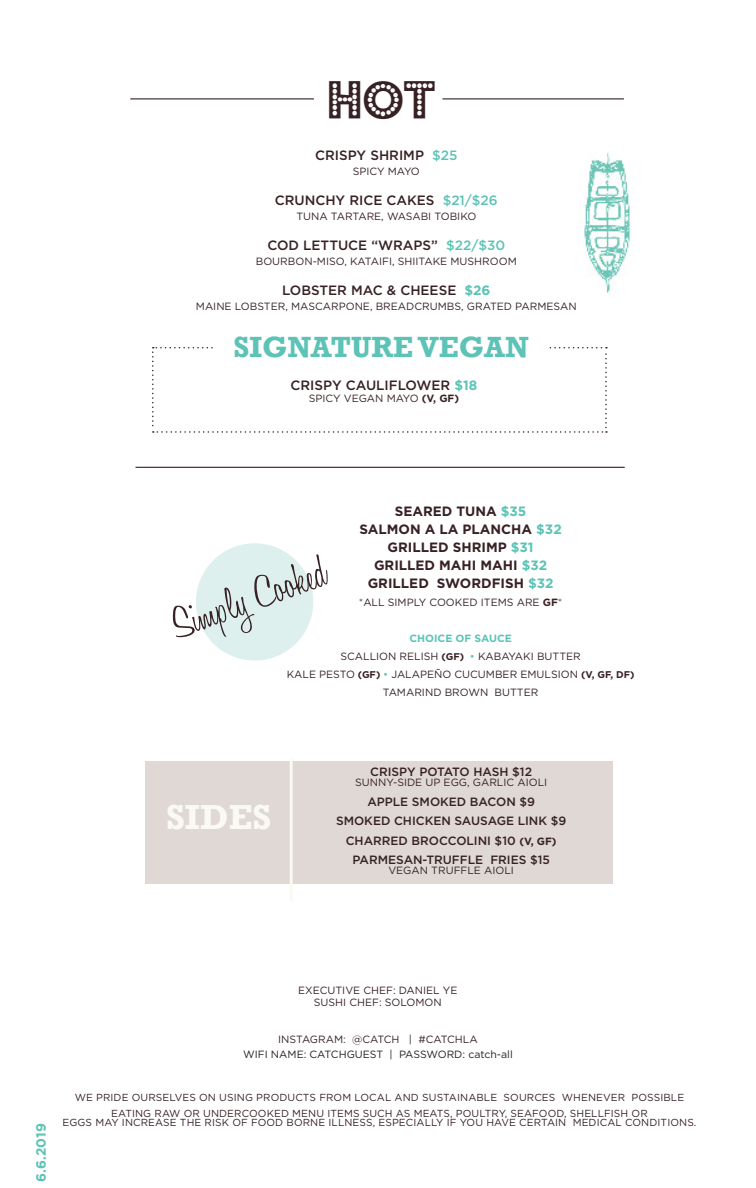
<style>
.page{position:relative;width:756px;height:1188px;background:#fff}
.page>*{position:absolute;margin:0;border:0;box-sizing:border-box;transform-origin:0 0}
.t1{font:300 46.05px "Honey Script";color:#372124}
.Heading_1{font:45px "Budmo Jiggler";color:#372124}
.t2{font:700 35.7px "Rockwell";color:#fbfaf2}
.t3{font:700 30px "Rockwell";color:#5cc3b6}
.Heading_1-2{font:500 13.5px "Gotham HTF";color:#372124}
.t4{font:700 13.5px/18px "Gotham HTF";color:#372124;text-align:center}
.t5{font:700 13.5px "Gotham HTF";color:#5cc3b6}
.t6{font:500 12px "Gotham HTF";color:#372124}
.Heading_1-3{font:10.5px "Gotham HTF";color:#372124}
.t7{font:10.5px "Gotham HTF";color:#231f20}
.t8{font:700 10.5px "Gotham HTF";color:#5cc3b6}
.t9{font:10.2px "Gotham HTF";letter-spacing:.01em;color:#372124}
.s1{color:#5cc3b6}
.s2{font-weight:700;color:#5cc3b6}
.s3{font-weight:700}
.s4{font-weight:300}
.s5{font-weight:700;font-size:9.75px;color:#372023}
.s6{font-weight:700;font-size:10.5px}
</style>
<div class="page">
<img style="left:584px;top:153px;width:47px;height:140px">
<hr style="left:130px;top:98px;width:184px;height:1px;background:#372124">
<hr style="left:442px;top:98px;width:182px;height:1px;background:#372124">
<hr style="left:136px;top:467px;width:489px;height:1px;background:#372124">
<div style="left:145px;top:761px;width:468px;height:122px;background:#dfd8d5"></div>
<hr style="left:290px;top:759px;width:3px;height:142px;background:#fbfaf2">
<div style="left:197px;top:544px;width:116px;height:116px;background:#ddf0ed;border-radius:50%"></div>
<svg style="left:152px;top:347px;width:455px;height:86px"></svg>
<div style="left:215px;top:336px;width:333px;height:25px;background:#fff"></div>
<p class="Heading_1" style="left:327px;top:75px;width:110px">HOT</p>
<p class="Heading_1-2" style="left:315px;top:147px;width:144px">CRISPY SHRIMP <span class="s1">$25</span></p>
<p class="Heading_1-3" style="left:353px;top:165px;width:69px">SPICY MAYO</p>
<p class="Heading_1-2" style="left:275px;top:192px;width:224px">CRUNCHY RICE CAKES <span class="s1">$21/$26</span></p>
<p class="Heading_1-3" style="left:296px;top:210px;width:181px">TUNA TARTARE, WASABI TOBIKO</p>
<p class="Heading_1-2" style="left:267px;top:237px;width:239px">COD LETTUCE “WRAPS” <span class="s1">$22/$30</span></p>
<p class="Heading_1-3" style="left:256px;top:255px;width:263px">BOURBON-MISO, KATAIFI, SHIITAKE MUSHROOM</p>
<p class="Heading_1-2" style="left:282px;top:282px;width:210px">LOBSTER MAC &amp; CHEESE <span class="s2">$26</span></p>
<p class="Heading_1-3" style="left:196px;top:300px;width:382px">MAINE LOBSTER, MASCARPONE, BREADCRUMBS, GRATED PARMESAN</p>
<p class="t3" style="left:233px;top:329px;width:297px">SIGNATURE VEGAN</p>
<p class="Heading_1-2" style="left:291px;top:378px;width:188px">CRISPY CAULIFLOWER <span class="s2">$18</span></p>
<p class="Heading_1-3" style="left:309px;top:393px;width:152px">SPICY VEGAN MAYO <span class="s3">(V, GF)</span></p>
<p class="t4" style="left:359px;top:501px;width:204px">SEARED TUNA <span class="s1">$35<br></span>SALMON A LA PLANCHA <span class="s1">$32</span></p>
<p class="t4" style="left:368px;top:537px;width:187px">GRILLED SHRIMP <span class="s1">$31<br></span>GRILLED MAHI MAHI <span class="s1">$32<br></span>GRILLED SWORDFISH <span class="s1">$32</span></p>
<p class="Heading_1-3" style="left:359px;top:596px;width:205px"><span class="s4">*</span>ALL SIMPLY COOKED ITEMS ARE <span class="s3">GF</span><span class="s4">*</span></p>
<p class="t8" style="left:409px;top:632px;width:104px">CHOICE OF SAUCE</p>
<p class="Heading_1-3" style="left:340px;top:650px;width:242px">SCALLION RELISH <span class="s5">(GF)</span> <span class="s1">•</span> KABAYAKI BUTTER</p>
<p class="Heading_1-3" style="left:287px;top:668px;width:349px">KALE PESTO <span class="s5">(GF)</span> <span class="s1">•</span> JALAPEÑO CUCUMBER EMULSION <span class="s5">(V, GF, DF)</span></p>
<p class="Heading_1-3" style="left:383px;top:686px;width:157px">TAMARIND BROWN BUTTER</p>
<p class="t1" style="left:164px;top:599px;width:163px;rotate:-20deg">Simply Cooked</p>
<p class="t2" style="left:166px;top:795px;width:107px">SIDES</p>
<p class="t6" style="left:370px;top:765px;width:163px">CRISPY POTATO HASH $12</p>
<p class="Heading_1-3" style="left:355px;top:777px;width:194px">SUNNY-SIDE UP EGG, GARLIC AIOLI</p>
<p class="t6" style="left:367px;top:795px;width:169px">APPLE SMOKED BACON $9</p>
<p class="t6" style="left:336px;top:814px;width:232px">SMOKED CHICKEN SAUSAGE LINK $9</p>
<p class="t6" style="left:346px;top:834px;width:212px">CHARRED BROCCOLINI $10 <span class="s6">(V, GF)</span></p>
<p class="t6" style="left:352px;top:853px;width:199px">PARMESAN-TRUFFLE FRIES $15</p>
<p class="Heading_1-3" style="left:388px;top:864px;width:127px">VEGAN TRUFFLE AIOLI</p>
<p class="t5" style="left:33px;top:1182px;width:60px;rotate:-90deg">6.6.2019</p>
<p class="Heading_1-3" style="left:298px;top:984px;width:161px">EXECUTIVE CHEF: DANIEL YE</p>
<p class="Heading_1-3" style="left:314px;top:997px;width:130px">SUSHI CHEF: SOLOMON</p>
<p class="Heading_1-3" style="left:278px;top:1034px;width:201px">INSTAGRAM: @CATCH | #CATCHLA</p>
<p class="t7" style="left:243px;top:1048px;width:271px">WIFI NAME: CATCHGUEST | PASSWORD: catch-all</p>
<p class="t9" style="left:75px;top:1092px;width:611px">WE PRIDE OURSELVES ON USING PRODUCTS FROM LOCAL AND SUSTAINABLE SOURCES WHENEVER POSSIBLE</p>
<p class="t9" style="left:111px;top:1108px;width:538px">EATING RAW OR UNDERCOOKED MENU ITEMS SUCH AS MEATS, POULTRY, SEAFOOD, SHELLFISH OR</p>
<p class="t9" style="left:62px;top:1117px;width:635px">EGGS MAY INCREASE THE RISK OF FOOD BORNE ILLNESS, ESPECIALLY IF YOU HAVE CERTAIN MEDICAL CONDITIONS.</p>
</div>
